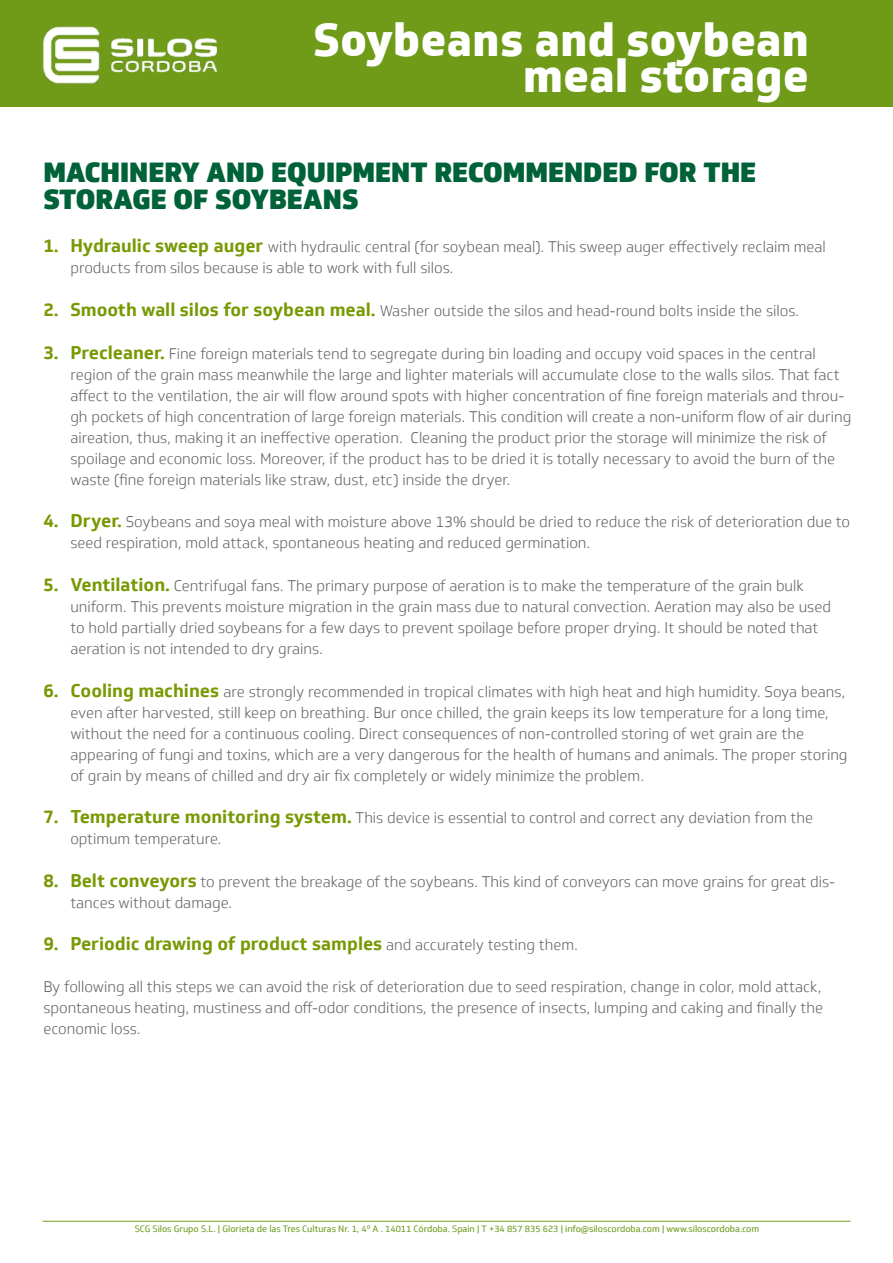
<style>
.page{position:relative;width:893px;height:1263px;background:#fff}
.page>*{position:absolute;margin:0;border:0;box-sizing:border-box;transform-origin:0 0}
.t1{font:800 45px/36px "Soleto";color:#fff;text-align:right}
.t2{font:900 27px/27px "Soleto";color:#006239}
.t3{font:700 18px "Soleto";color:#789904}
.t4{font:300 15px/21px "Soleto";color:#636362}
.t5{font:9px "Soleto";letter-spacing:-.005em;color:#6f9d20}
.s1{font-weight:700;font-size:18px;color:#789904}
.s2{font-weight:300;font-size:15px;color:#636362}
</style>
<div class="page">
<div style="left:0;top:0;width:893px;height:106px;background:#6f9b19"></div>
<img style="left:43px;top:26px;width:174px;height:58px">
<hr style="left:43px;top:1221px;width:807px;height:1px;background:#6f9d20">
<h1 class="t1" style="left:313px;top:22px;width:497px">Soybeans and soybean meal storage</h1>
<h2 class="t2" style="left:43px;top:159px;width:714px">MACHINERY AND EQUIPMENT RECOMMENDED FOR THE<br>STORAGE OF SOYBEANS</h2>
<p class="t4" style="left:70px;top:237px;width:757px;text-indent:-27px"><span class="s1">1. Hydraulic sweep auger</span> with hydraulic central (for soybean meal). This sweep auger effectively reclaim meal products from silos because is able to work with full silos.</p>
<p class="t4" style="left:43px;top:300px;width:757px"><span class="s1">2. Smooth wall silos for soybean meal.</span> Washer outside the silos and head-round bolts inside the silos.</p>
<p class="t4" style="left:70px;top:343px;width:782px;text-indent:-27px"><span class="s1">3. Precleaner.</span> Fine foreign materials tend to segregate during bin loading and occupy void spaces in the central region of the grain mass meanwhile the large and lighter materials will accumulate close to the walls silos. That fact affect to the ventilation, the air will flow around spots with higher concentration of fine foreign materials and throu&shy;gh pockets of high concentration of large foreign materials. This condition will create a non-uniform flow of air during aireation, thus, making it an ineffective operation. Cleaning the product prior the storage will minimize the risk of spoilage and economic loss. Moreover, if the product has to be dried it is totally necessary to avoid the burn of the waste (fine foreign materials like straw, dust, etc) inside the dryer.</p>
<p class="t4" style="left:70px;top:512px;width:781px;text-indent:-27px"><span class="s1">4. Dryer.</span> Soybeans and soya meal with moisture above 13% should be dried to reduce the risk of deterioration due to seed respiration, mold attack, spontaneous heating and reduced germination.</p>
<p class="t4" style="left:70px;top:575px;width:762px;text-indent:-27px"><span class="s1">5. Ventilation.</span> Centrifugal fans. The primary purpose of aeration is to make the temperature of the grain bulk uniform. This prevents moisture migration in the grain mass due to natural convection. Aeration may also be used to hold partially dried soybeans for a few days to prevent spoilage before proper drying. It should be noted that aeration is not intended to dry grains.</p>
<p class="t4" style="left:70px;top:681px;width:779px;text-indent:-27px"><span class="s1">6. Cooling machines</span> are strongly recommended in tropical climates with high heat and high humidity. Soya beans, even after harvested, still keep on breathing. Bur once chilled, the grain keeps its low temperature for a long time, without the need for a continuous cooling. Direct consequences of non-controlled storing of wet grain are the appearing of fungi and toxins, which are a very dangerous for the health of humans and animals. The proper storing of grain by means of chilled and dry air fix completely or widely minimize the problem.</p>
<p class="t4" style="left:70px;top:807px;width:744px;text-indent:-27px"><span class="s1">7. Temperature monitoring system.</span> This device is essential to control and correct any deviation from the optimum temperature.</p>
<p class="t4" style="left:70px;top:871px;width:766px;text-indent:-27px"><span class="s1">8. Belt conveyors</span> to prevent the breakage of the soybeans. This kind of conveyors can move grains for great dis&shy;tances without damage.</p>
<p class="t3" style="left:43px;top:932px;width:536px">9. Periodic drawing of product samples <span class="s2">and accurately testing them.</span></p>
<p class="t4" style="left:43px;top:977px;width:781px;text-align:justify">By following all this steps we can avoid the risk of deterioration due to seed respiration, change in color, mold attack, spontaneous heating, mustiness and off-odor conditions, the presence of insects, lumping and caking and finally the economic loss.</p>
<p class="t5" style="left:135px;top:1223px;width:626px">SCG Silos Grupo S.L. | Glorieta de las Tres Culturas Nr. 1, 4º A . 14011 Córdoba. Spain | T +34 857 835 623 | info@siloscordoba.com | www.siloscordoba.com</p>
</div>
